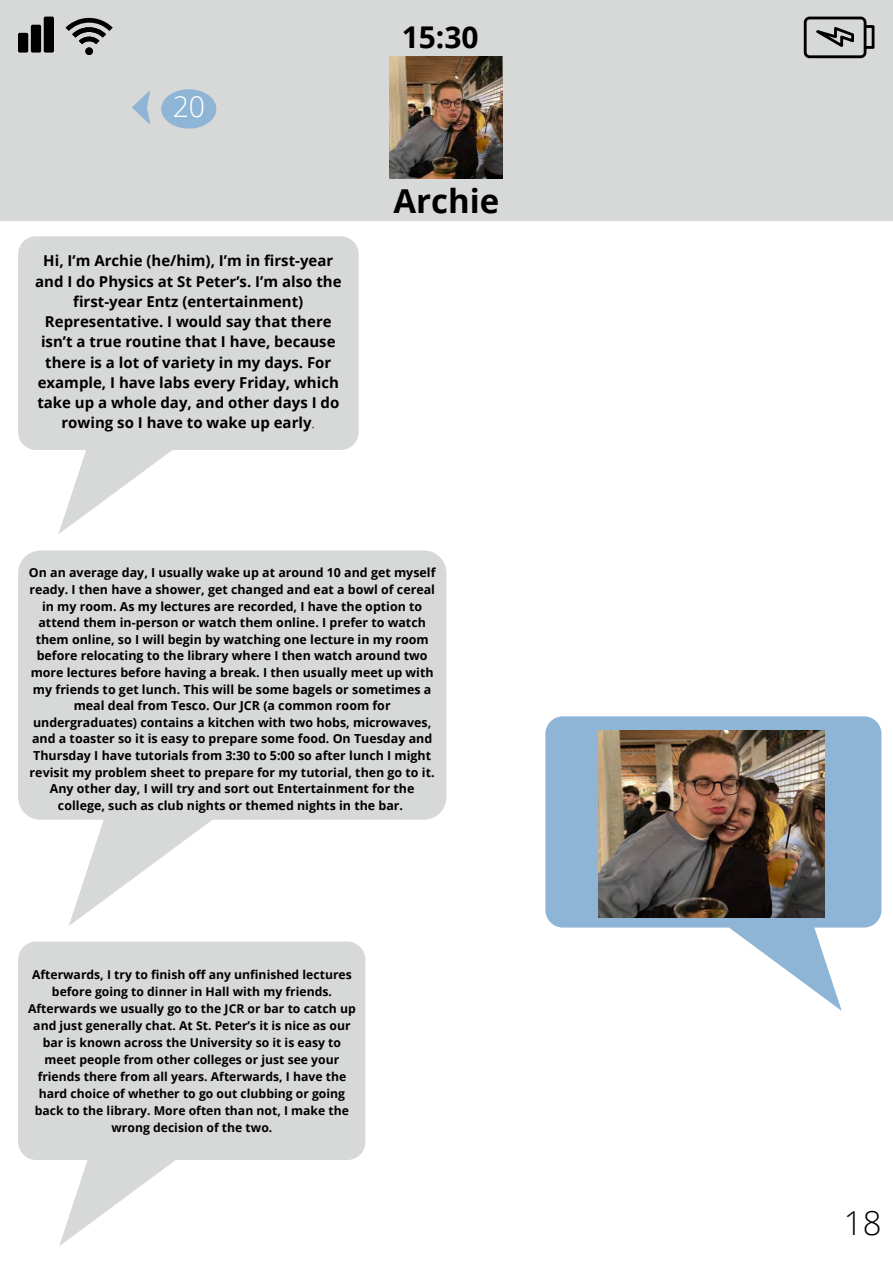
<style>
.page{position:relative;width:893px;height:1264px;background:#fff}
.page>*{position:absolute;margin:0;border:0;box-sizing:border-box;transform-origin:0 0}
.t1{font:700 33px "Open Sans";color:#000}
.t2{font:300 33px "Open Sans";color:#000}
.t3{font:700 30px "Open Sans";color:#000}
.t4{font:300 28.5px "Open Sans";color:#fff}
.t5{font:700 15px/20.2px "Open Sans";color:#000;text-align:center}
.t6{font:700 12.45px/16.6px "Open Sans";color:#000;text-align:center}
.t7{font:700 12.15px/17.1px "Open Sans";color:#000;text-align:center}
.s1{font-weight:300}
</style>
<div class="page">
<div style="left:0;top:0;width:892px;height:220px;background:#d7d8d8"></div>
<div style="left:18px;top:33px;width:10px;height:20px;background:#000;border-radius:2px"></div>
<div style="left:31px;top:25px;width:10px;height:28px;background:#000;border-radius:2px"></div>
<div style="left:44px;top:17px;width:10px;height:36px;background:#000;border-radius:2px"></div>
<svg style="left:65px;top:18px;width:48px;height:37px"></svg>
<div style="left:85px;top:47px;width:8px;height:8px;background:#000;border-radius:50%"></div>
<svg style="left:803px;top:17px;width:71px;height:41px"></svg>
<img style="left:389px;top:56px;width:114px;height:123px">
<svg style="left:18px;top:236px;width:340px;height:298px;fill:#d7d8d8"></svg>
<svg style="left:18px;top:550px;width:428px;height:376px;fill:#d7d8d8"></svg>
<svg style="left:18px;top:941px;width:347px;height:305px;fill:#d7d8d8"></svg>
<svg style="left:545px;top:716px;width:336px;height:294px;fill:#8eb5d6"></svg>
<img style="left:598px;top:730px;width:226px;height:187px">
<svg style="left:132px;top:91px;width:18px;height:33px"></svg>
<svg style="left:161px;top:89px;width:55px;height:40px"></svg>
<h3 class="t4" style="left:173px;top:87px;width:34px">20</h3>
<p class="t5" style="left:35px;top:250px;width:308px">Hi, I’m Archie (he/him), I’m in first-year and I do Physics at St Peter’s. I’m also the first-year Entz (entertainment)<br>Representative. I would say that there isn’t a true routine that I have, because there is a lot of variety in my days. For example, I have labs every Friday, which take up a whole day, and other days I do rowing so I have to wake up early<span class="s1">.</span></p>
<h2 class="t3" style="left:401px;top:16px;width:78px">15:30</h2>
<h1 class="t1" style="left:393px;top:177px;width:107px">Archie</h1>
<p class="t6" style="left:29px;top:564px;width:408px">On an average day, I usually wake up at around 10 and get myself ready. I then have a shower, get changed and eat a bowl of cereal in my room. As my lectures are recorded, I have the option to attend them in-person or watch them online. I prefer to watch them online, so I will begin by watching one lecture in my room before relocating to the library where I then watch around two more lectures before having a break. I then usually meet up with my friends to get lunch. This will be some bagels or sometimes a meal deal from Tesco. Our JCR (a common room for undergraduates) contains a kitchen with two hobs, microwaves, and a toaster so it is easy to prepare some food. On Tuesday and Thursday I have tutorials from 3:30 to 5:00 so after lunch I might revisit my problem sheet to prepare for my tutorial, then go to it.<br>Any other day, I will try and sort out Entertainment for the college, such as club nights or themed nights in the bar.</p>
<p class="t7" style="left:28px;top:965px;width:329px">Afterwards, I try to finish off any unfinished lectures before going to dinner in Hall with my friends.<br>Afterwards we usually go to the JCR or bar to catch up and just generally chat. At St. Peter’s it is nice as our bar is known across the University so it is easy to meet people from other colleges or just see your friends there from all years. Afterwards, I have the hard choice of whether to go out clubbing or going back to the library. More often than not, I make the wrong decision of the two.</p>
<h1 class="t2" style="left:843px;top:1200px;width:39px">18</h1>
</div>
